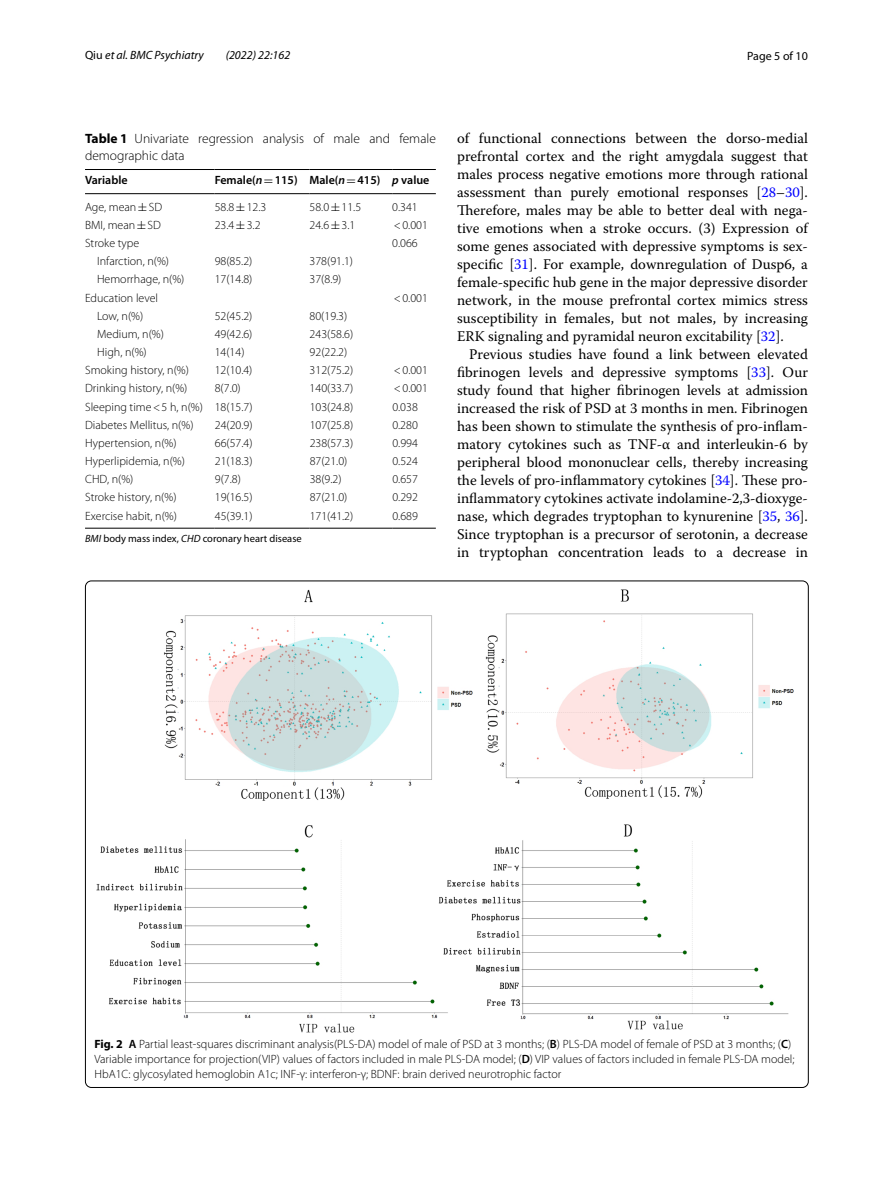
<style>
.page{position:relative;width:893px;height:1187px;background:#fff}
.page>*{position:absolute;margin:0;border:0;box-sizing:border-box;transform-origin:0 0}
.t1{font:14.7px/18px "Warnock Pro";color:#000;text-align:justify}
.t2{font:300 13.5px/16.5px "Myriad Pro";color:#000}
.t3{font:300 12px/15px "Myriad Pro";color:#000}
.t4{font:600 12px "Myriad Pro";color:#000}
.t5{font:italic 12px "Myriad Pro";color:#000}
.t6{font:12px "Myriad Pro";color:#000}
.t7{font:10.5px "Myriad Pro";color:#000}
.s1{font-style:normal}
.s2{font-weight:700}
.s3{font-style:italic}
.s4{font-family:"MTSY";font-weight:400}
.s5{color:#00f}
.s6{font-weight:600}
</style>
<div class="page">
<hr style="left:85px;top:169px;width:130px;height:1px;background:#000">
<hr style="left:85px;top:193px;width:130px;height:1px;background:#000">
<hr style="left:215px;top:169px;width:95px;height:1px;background:#000">
<hr style="left:215px;top:193px;width:95px;height:1px;background:#000">
<hr style="left:310px;top:169px;width:82px;height:1px;background:#000">
<hr style="left:310px;top:193px;width:82px;height:1px;background:#000">
<hr style="left:392px;top:169px;width:44px;height:1px;background:#000">
<hr style="left:392px;top:193px;width:44px;height:1px;background:#000">
<hr style="left:85px;top:528px;width:130px;height:1px;background:#000">
<hr style="left:215px;top:528px;width:95px;height:1px;background:#000">
<hr style="left:310px;top:528px;width:82px;height:1px;background:#000">
<hr style="left:392px;top:528px;width:44px;height:1px;background:#000">
<img style="left:97px;top:590px;width:697px;height:442px">
<p class="t5" style="left:85px;top:48px;width:120px"><span class="s1">Qiu</span> et al. BMC Psychiatry</p>
<p class="t5" style="left:226px;top:48px;width:66px">(2022) 22:162</p>
<p class="t6" style="left:747px;top:48px;width:62px">Page 5 of 10</p>
<p class="t2" style="left:85px;top:130px;width:352px"><span class="s2">Table 1</span> Univariate regression analysis of male and female demographic data</p>
<p class="t4" style="left:85px;top:172px;width:44px">Variable</p>
<p class="t4" style="left:215px;top:172px;width:216px">Female(<span class="s3">n</span><span class="s4">=</span>115) Male(<span class="s3">n</span><span class="s4">=</span>415) <span class="s3">p</span> value</p>
<p class="t3" style="left:85px;top:199px;width:79px">Age, mean<span class="s4">±</span>SD</p>
<p class="t3" style="left:215px;top:199px;width:53px">58.8<span class="s4">±</span>12.3</p>
<p class="t3" style="left:310px;top:199px;width:53px">58.0<span class="s4">±</span>11.5</p>
<p class="t3" style="left:392px;top:199px;width:27px">0.341</p>
<p class="t3" style="left:85px;top:218px;width:77px">BMI, mean<span class="s4">±</span>SD</p>
<p class="t3" style="left:215px;top:218px;width:47px">23.4<span class="s4">±</span>3.2</p>
<p class="t3" style="left:310px;top:218px;width:47px">24.6<span class="s4">±</span>3.1</p>
<p class="t3" style="left:394px;top:218px;width:36px">&lt;0.001</p>
<p class="t3" style="left:85px;top:236px;width:56px">Stroke type</p>
<p class="t3" style="left:392px;top:236px;width:27px">0.066</p>
<p class="t3" style="left:97px;top:254px;width:74px">Infarction, n(%)</p>
<p class="t3" style="left:215px;top:254px;width:39px">98(85.2)</p>
<p class="t3" style="left:310px;top:254px;width:45px">378(91.1)</p>
<p class="t3" style="left:97px;top:272px;width:89px">Hemorrhage, n(%)</p>
<p class="t3" style="left:215px;top:272px;width:39px">17(14.8)</p>
<p class="t3" style="left:310px;top:272px;width:33px">37(8.9)</p>
<p class="t3" style="left:85px;top:290px;width:75px">Education level</p>
<p class="t3" style="left:394px;top:290px;width:36px">&lt;0.001</p>
<p class="t3" style="left:97px;top:308px;width:48px">Low, n(%)</p>
<p class="t3" style="left:215px;top:308px;width:39px">52(45.2)</p>
<p class="t3" style="left:310px;top:308px;width:39px">80(19.3)</p>
<p class="t3" style="left:97px;top:326px;width:68px">Medium, n(%)</p>
<p class="t3" style="left:215px;top:326px;width:39px">49(42.6)</p>
<p class="t3" style="left:310px;top:326px;width:45px">243(58.6)</p>
<p class="t3" style="left:97px;top:345px;width:51px">High, n(%)</p>
<p class="t3" style="left:215px;top:345px;width:31px">14(14)</p>
<p class="t3" style="left:310px;top:345px;width:39px">92(22.2)</p>
<p class="t3" style="left:85px;top:363px;width:105px">Smoking history, n(%)</p>
<p class="t3" style="left:215px;top:363px;width:39px">12(10.4)</p>
<p class="t3" style="left:310px;top:363px;width:45px">312(75.2)</p>
<p class="t3" style="left:394px;top:363px;width:36px">&lt;0.001</p>
<p class="t3" style="left:85px;top:381px;width:104px">Drinking history, n(%)</p>
<p class="t3" style="left:215px;top:381px;width:28px">8(7.0)</p>
<p class="t3" style="left:310px;top:381px;width:45px">140(33.7)</p>
<p class="t3" style="left:394px;top:381px;width:36px">&lt;0.001</p>
<p class="t3" style="left:85px;top:399px;width:169px">Sleeping time&lt;5 h, n(%) 18(15.7)</p>
<p class="t3" style="left:310px;top:399px;width:45px">103(24.8)</p>
<p class="t3" style="left:392px;top:399px;width:27px">0.038</p>
<p class="t3" style="left:85px;top:417px;width:110px">Diabetes Mellitus, n(%)</p>
<p class="t3" style="left:215px;top:417px;width:39px">24(20.9)</p>
<p class="t3" style="left:310px;top:417px;width:45px">107(25.8)</p>
<p class="t3" style="left:392px;top:417px;width:27px">0.280</p>
<p class="t3" style="left:85px;top:435px;width:93px">Hypertension, n(%)</p>
<p class="t3" style="left:215px;top:435px;width:39px">66(57.4)</p>
<p class="t3" style="left:310px;top:435px;width:45px">238(57.3)</p>
<p class="t3" style="left:392px;top:435px;width:27px">0.994</p>
<p class="t3" style="left:85px;top:453px;width:101px">Hyperlipidemia, n(%)</p>
<p class="t3" style="left:215px;top:453px;width:39px">21(18.3)</p>
<p class="t3" style="left:310px;top:453px;width:39px">87(21.0)</p>
<p class="t3" style="left:392px;top:453px;width:27px">0.524</p>
<p class="t3" style="left:85px;top:472px;width:50px">CHD, n(%)</p>
<p class="t3" style="left:215px;top:472px;width:28px">9(7.8)</p>
<p class="t3" style="left:310px;top:472px;width:33px">38(9.2)</p>
<p class="t3" style="left:392px;top:472px;width:27px">0.657</p>
<p class="t3" style="left:85px;top:490px;width:93px">Stroke history, n(%)</p>
<p class="t3" style="left:215px;top:490px;width:39px">19(16.5)</p>
<p class="t3" style="left:310px;top:490px;width:39px">87(21.0)</p>
<p class="t3" style="left:392px;top:490px;width:27px">0.292</p>
<p class="t3" style="left:85px;top:508px;width:93px">Exercise habit, n(%)</p>
<p class="t3" style="left:215px;top:508px;width:39px">45(39.1)</p>
<p class="t3" style="left:310px;top:508px;width:45px">171(41.2)</p>
<p class="t3" style="left:392px;top:508px;width:27px">0.689</p>
<p class="t7" style="left:85px;top:531px;width:218px"><span class="s3">BMI</span> body mass index, <span class="s3">CHD</span> coronary heart disease</p>
<p class="t1" style="left:457px;top:128px;width:352px">of functional connections between the dorso-medial prefrontal cortex and the right amygdala suggest that males process negative emotions more through rational assessment than purely emotional responses [<span class="s5">28</span>–<span class="s5">30</span>].<br>Therefore, males may be able to better deal with nega&shy;tive emotions when a stroke occurs. (3) Expression of some genes associated with depressive symptoms is sex&shy;specific [<span class="s5">31</span>]. For example, downregulation of Dusp6, a female-specific hub gene in the major depressive disorder network, in the mouse prefrontal cortex mimics stress susceptibility in females, but not males, by increasing ERK signaling and pyramidal neuron excitability [<span class="s5">32</span>].</p>
<p class="t1" style="left:457px;top:344px;width:352px;text-indent:12px">Previous studies have found a link between elevated fibrinogen levels and depressive symptoms [<span class="s5">33</span>]. Our study found that higher fibrinogen levels at admission increased the risk of PSD at 3 months in men. Fibrinogen has been shown to stimulate the synthesis of pro-inflam&shy;matory cytokines such as TNF-α and interleukin-6 by peripheral blood mononuclear cells, thereby increasing the levels of pro-inflammatory cytokines [<span class="s5">34</span>]. These pro&shy;inflammatory cytokines activate indolamine-2,3-dioxyge&shy;nase, which degrades tryptophan to kynurenine [<span class="s5">35</span>, <span class="s5">36</span>].<br>Since tryptophan is a precursor of serotonin, a decrease in tryptophan concentration leads to a decrease in</p>
<p class="t3" style="left:94px;top:1036px;width:702px"><span class="s2">Fig. 2</span> <span class="s6">A</span> Partial least-squares discriminant analysis(PLS-DA) model of male of PSD at 3 months; (<span class="s6">B</span>) PLS-DA model of female of PSD at 3 months; (<span class="s6">C</span>)<br>Variable importance for projection(VIP) values of factors included in male PLS-DA model; (<span class="s6">D</span>) VIP values of factors included in female PLS-DA model;<br>HbA1C: glycosylated hemoglobin A1c; INF-γ: interferon-γ; BDNF: brain derived neurotrophic factor</p>
</div>
